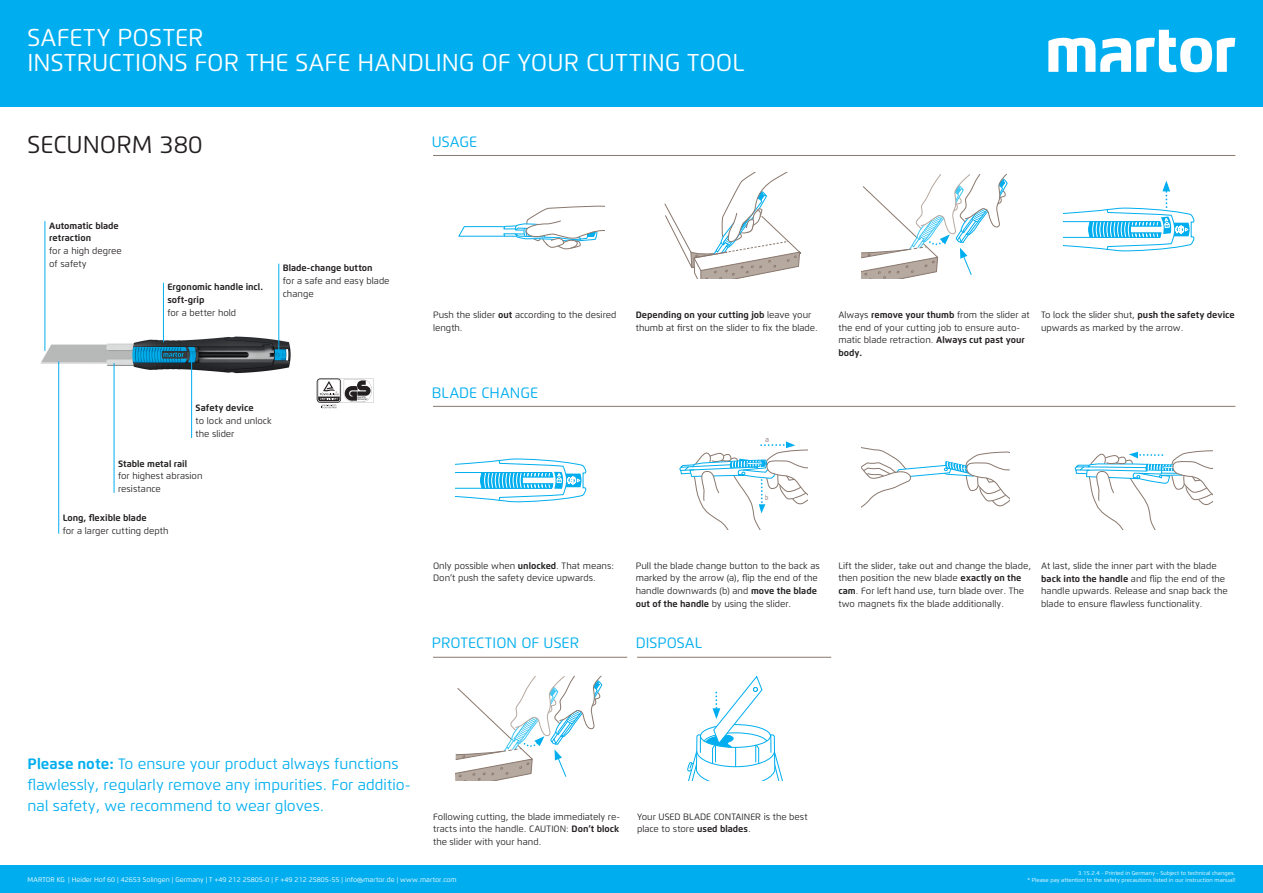
<style>
.page{position:relative;width:1263px;height:893px;background:#fff}
.page>*{position:absolute;margin:0;border:0;box-sizing:border-box;transform-origin:0 0}
.t1{font:24.38px/25.5px "Flexo";color:#fff}
.t2{font:24.38px "Flexo";color:#231f20}
.t3{font:15px/21.2px "Flexo";color:#00aeef}
.t4{font:9.15px/12.8px "Flexo";color:#231f20}
.t5{font:700 9.15px/12.8px "Flexo";color:#231f20}
.t6{font:700 7.5px "Flexo";color:#89786e}
.t7{font:6.82px "Flexo";color:#fff}
.t8{font:5.62px "Flexo";color:#fff}
.s1{font-weight:700}
</style>
<div class="page">
<svg style="left:458px;top:206px;width:146px;height:44px"></svg>
<svg style="left:664px;top:172px;width:138px;height:107px"></svg>
<svg style="left:861px;top:174px;width:147px;height:105px"></svg>
<svg style="left:1064px;top:181px;width:131px;height:71px"></svg>
<svg style="left:456px;top:458px;width:131px;height:45px"></svg>
<svg style="left:679px;top:441px;width:128px;height:88px"></svg>
<svg style="left:861px;top:447px;width:149px;height:61px"></svg>
<svg style="left:1074px;top:450px;width:139px;height:79px"></svg>
<svg style="left:456px;top:675px;width:147px;height:105px"></svg>
<svg style="left:687px;top:675px;width:96px;height:105px"></svg>
<svg style="left:317px;top:378px;width:56px;height:30px"></svg>
<img style="left:40px;top:325px;width:251px;height:65px">
<hr style="left:45px;top:221px;width:1px;height:130px;background:#00aeef">
<hr style="left:58px;top:361px;width:1px;height:173px;background:#00aeef">
<hr style="left:114px;top:363px;width:1px;height:130px;background:#00aeef">
<hr style="left:191px;top:355px;width:1px;height:83px;background:#00aeef">
<hr style="left:163px;top:283px;width:1px;height:59px;background:#00aeef">
<hr style="left:279px;top:264px;width:1px;height:89px;background:#00aeef">
<hr style="left:433px;top:155px;width:802px;height:1px;background:#89786e">
<hr style="left:433px;top:406px;width:802px;height:1px;background:#89786e">
<hr style="left:433px;top:657px;width:194px;height:1px;background:#89786e">
<hr style="left:637px;top:657px;width:194px;height:1px;background:#89786e">
<div style="left:0;top:0;width:1263px;height:106px;background:#00aeef"></div>
<div style="left:0;top:865px;width:1263px;height:28px;background:#00aeef"></div>
<svg style="left:1048px;top:30px;width:187px;height:42px"></svg>
<h1 class="t1" style="left:28px;top:24px;width:718px">SAFETY POSTER<br>INSTRUCTIONS FOR THE SAFE HANDLING OF YOUR CUTTING TOOL</h1>
<h1 class="t2" style="left:28px;top:130px;width:177px">SECUNORM 380</h1>
<p class="t5" style="left:49px;top:219px;width:71px">Automatic blade retraction</p>
<p class="t4" style="left:49px;top:244px;width:74px">for a high degree of safety</p>
<p class="t5" style="left:167px;top:281px;width:97px">Ergonomic handle incl. soft-grip</p>
<p class="t4" style="left:167px;top:306px;width:70px">for a better hold</p>
<p class="t5" style="left:283px;top:261px;width:91px">Blade-change button</p>
<p class="t4" style="left:283px;top:274px;width:108px">for a safe and easy blade change</p>
<p class="t5" style="left:196px;top:402px;width:59px">Safety device</p>
<p class="t4" style="left:196px;top:415px;width:78px">to lock and unlock the slider</p>
<p class="t5" style="left:118px;top:457px;width:71px">Stable metal rail</p>
<p class="t4" style="left:118px;top:470px;width:86px">for highest abrasion resistance</p>
<p class="t5" style="left:63px;top:511px;width:85px">Long, flexible blade</p>
<p class="t4" style="left:63px;top:524px;width:107px">for a larger cutting depth</p>
<h2 class="t3" style="left:432px;top:131px;width:47px">USAGE</h2>
<p class="t4" style="left:433px;top:308px;width:185px">Push the slider <span class="s1">out</span> according to the desired length.</p>
<p class="t4" style="left:636px;top:308px;width:184px"><span class="s1">Depending on your cutting job</span> leave your thumb at first on the slider to fix the blade.</p>
<h2 class="t3" style="left:432px;top:382px;width:108px">BLADE CHANGE</h2>
<p class="t6" style="left:765px;top:435px;width:6px">a</p>
<p class="t6" style="left:765px;top:492px;width:6px">b</p>
<p class="t4" style="left:838px;top:308px;width:193px">Always <span class="s1">remove your thumb</span> from the slider at the end of your cutting job to ensure auto&shy;matic blade retraction. <span class="s1">Always cut past your body.</span></p>
<p class="t4" style="left:1041px;top:308px;width:195px">To lock the slider shut, <span class="s1">push the safety device </span>upwards as marked by the arrow.</p>
<p class="t4" style="left:433px;top:559px;width:183px">Only possible when <span class="s1">unlocked</span>. That means:<br>Don’t push the safety device upwards.</p>
<p class="t4" style="left:636px;top:559px;width:186px">Pull the blade change button to the back as marked by the arrow (a), flip the end of the handle downwards (b) and <span class="s1">move the blade out of the handle</span> by using the slider.</p>
<h2 class="t3" style="left:432px;top:633px;width:149px">PROTECTION OF USER</h2>
<h2 class="t3" style="left:636px;top:633px;width:68px">DISPOSAL</h2>
<p class="t4" style="left:838px;top:559px;width:194px">Lift the slider, take out and change the blade, then position the new blade <span class="s1">exactly on the cam</span>. For left hand use, turn blade over. The two magnets fix the blade additionally.</p>
<p class="t4" style="left:1041px;top:559px;width:188px">At last, slide the inner part with the blade <span class="s1">back into the handle</span> and flip the end of the handle upwards. Release and snap back the blade to ensure flawless functionality.</p>
<h2 class="t3" style="left:28px;top:753px;width:385px"><span class="s1">Please note:</span> To ensure your product always functions flawlessly, regularly remove any impurities. For additio&shy;nal safety, we recommend to wear gloves.</h2>
<p class="t4" style="left:433px;top:810px;width:189px;text-align:justify">Following cutting, the blade immediately re&shy;tracts into the handle. CAUTION: <span class="s1">Don’t block </span>the slider with your hand.</p>
<p class="t4" style="left:637px;top:810px;width:172px">Your USED BLADE CONTAINER is the best place to store <span class="s1">used blades</span>.</p>
<p class="t8" style="left:1078px;top:869px;width:159px">3.15.2.4 - Printed in Germany - Subject to technical changes.</p>
<p class="t7" style="left:28px;top:876px;width:431px">MARTOR KG | Heider Hof 60 | 42653 Solingen | Germany | T +49 212 25805-0 | F +49 212 25805-55 | info@martor.de | www.martor.com</p>
<p class="t8" style="left:1027px;top:877px;width:209px">* Please pay attention to the safety precautions listed in our instruction manual!</p>
</div>
